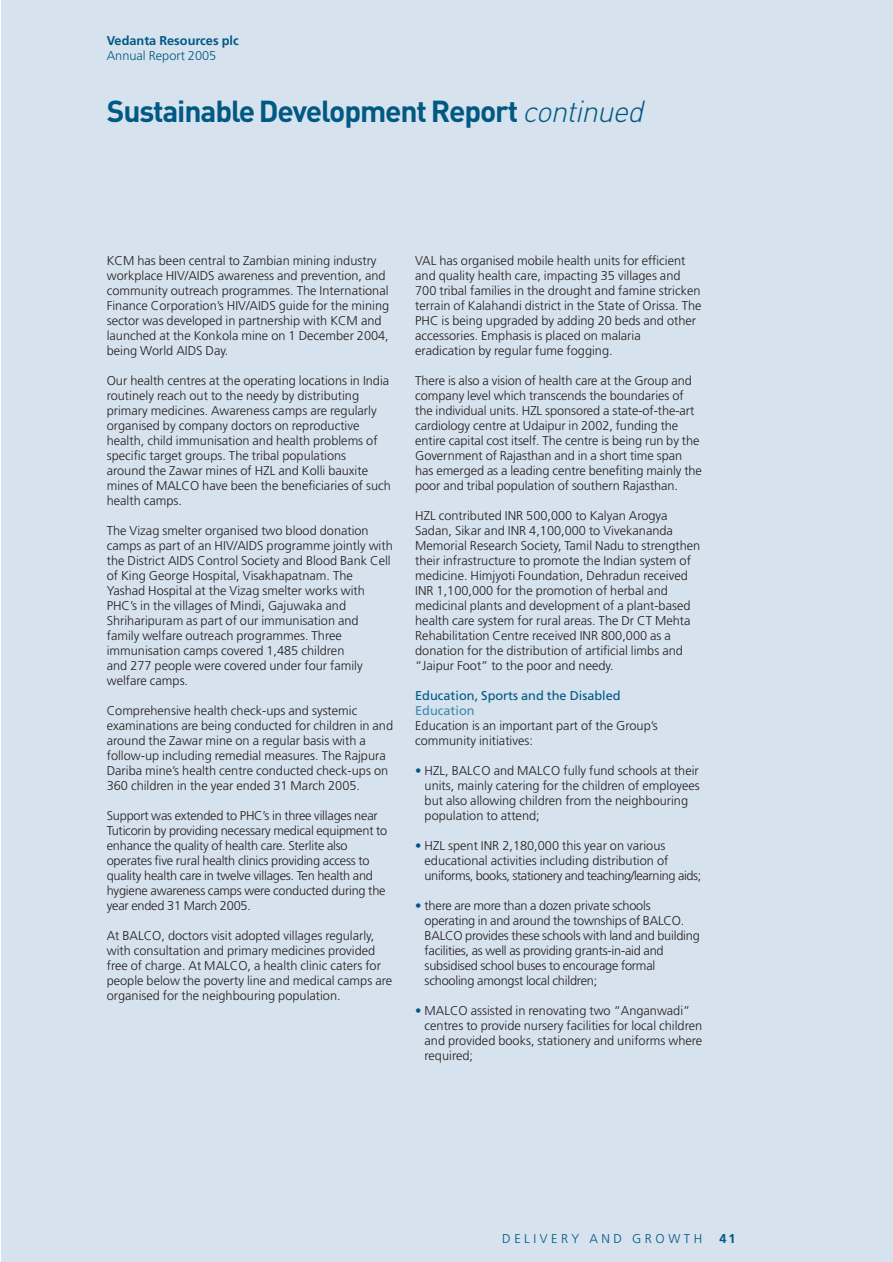
<style>
.page{position:relative;width:893px;height:1262px;background:#fff}
.page>*{position:absolute;margin:0;border:0;box-sizing:border-box;transform-origin:0 0}
.t1{font:700 30px "DIN";letter-spacing:-.04em;color:#005983}
.t2{font:300 12.75px/15px "Frutiger";color:#231f20}
.t3{font:12.75px "Frutiger";color:#005983}
.t4{font:700 12.75px "Frutiger";color:#005983}
.t5{font:300 12.75px "Frutiger";letter-spacing:.265em;color:#005983}
.t6{font:300 12.75px "Frutiger";color:#005983}
.t7{font:12.75px "Frutiger";color:#3e89af}
.s1{font-weight:300;font-style:italic}
.s2{color:#005983}
</style>
<div class="page">
<div style="left:1px;top:0;width:891px;height:1262px;background:#d6e2ed"></div>
<p class="t4" style="left:107px;top:35px;width:133px">Vedanta Resources plc</p>
<p class="t6" style="left:107px;top:50px;width:111px">Annual Report 2005</p>
<h1 class="t1" style="left:107px;top:100px;width:544px">Sustainable Development Report <span class="s1">continued</span></h1>
<p class="t2" style="left:107px;top:254px;width:284px">KCM has been central to Zambian mining industry workplace HIV/AIDS awareness and prevention, and community outreach programmes. The International Finance Corporation’s HIV/AIDS guide for the mining sector was developed in partnership with KCM and launched at the Konkola mine on 1 December 2004, being World AIDS Day.</p>
<p class="t2" style="left:107px;top:374px;width:286px">Our health centres at the operating locations in India routinely reach out to the needy by distributing primary medicines. Awareness camps are regularly organised by company doctors on reproductive health, child immunisation and health problems of specific target groups. The tribal populations<br>around the Zawar mines of HZL and Kolli bauxite mines of MALCO have been the beneficiaries of such health camps.</p>
<p class="t2" style="left:107px;top:524px;width:287px">The Vizag smelter organised two blood donation camps as part of an HIV/AIDS programme jointly with the District AIDS Control Society and Blood Bank Cell of King George Hospital, Visakhapatnam. The Yashad Hospital at the Vizag smelter works with PHC’s in the villages of Mindi, Gajuwaka and Shriharipuram as part of our immunisation and family welfare outreach programmes. Three immunisation camps covered 1,485 children<br>and 277 people were covered under four family welfare camps.</p>
<p class="t2" style="left:107px;top:704px;width:288px">Comprehensive health check-ups and systemic examinations are being conducted for children in and around the Zawar mine on a regular basis with a follow-up including remedial measures. The Rajpura Dariba mine’s health centre conducted check-ups on 360 children in the year ended 31 March 2005.</p>
<p class="t2" style="left:107px;top:809px;width:282px">Support was extended to PHC’s in three villages near Tuticorin by providing necessary medical equipment to enhance the quality of health care. Sterlite also operates five rural health clinics providing access to quality health care in twelve villages. Ten health and hygiene awareness camps were conducted during the year ended 31 March 2005.</p>
<p class="t2" style="left:107px;top:929px;width:287px">At BALCO, doctors visit adopted villages regularly, with consultation and primary medicines provided free of charge. At MALCO, a health clinic caters for people below the poverty line and medical camps are organised for the neighbouring population.</p>
<p class="t2" style="left:415px;top:254px;width:288px">VAL has organised mobile health units for efficient and quality health care, impacting 35 villages and 700 tribal families in the drought and famine stricken terrain of Kalahandi district in the State of Orissa. The PHC is being upgraded by adding 20 beds and other accessories. Emphasis is placed on malaria eradication by regular fume fogging.</p>
<p class="t2" style="left:415px;top:374px;width:288px">There is also a vision of health care at the Group and company level which transcends the boundaries of the individual units. HZL sponsored a state-of-the-art cardiology centre at Udaipur in 2002, funding the entire capital cost itself. The centre is being run by the Government of Rajasthan and in a short time span has emerged as a leading centre benefiting mainly the poor and tribal population of southern Rajasthan.</p>
<p class="t2" style="left:415px;top:509px;width:286px">HZL contributed INR 500,000 to Kalyan Arogya Sadan, Sikar and INR 4,100,000 to Vivekananda Memorial Research Society, Tamil Nadu to strengthen their infrastructure to promote the Indian system of medicine. Himjyoti Foundation, Dehradun received INR 1,100,000 for the promotion of herbal and medicinal plants and development of a plant-based health care system for rural areas. The Dr CT Mehta Rehabilitation Centre received INR 800,000 as a donation for the distribution of artificial limbs and “Jaipur Foot” to the poor and needy.</p>
<p class="t3" style="left:415px;top:690px;width:207px">Education, Sports and the Disabled</p>
<p class="t7" style="left:415px;top:705px;width:61px">Education</p>
<p class="t2" style="left:415px;top:719px;width:244px">Education is an important part of the Group’s community initiatives:</p>
<p class="t2" style="left:424px;top:764px;width:277px;text-indent:-9px"><span class="s2">•</span> HZL, BALCO and MALCO fully fund schools at their units, mainly catering for the children of employees but also allowing children from the neighbouring population to attend;</p>
<p class="t2" style="left:424px;top:839px;width:278px;text-indent:-9px"><span class="s2">•</span> HZL spent INR 2,180,000 this year on various educational activities including distribution of uniforms, books, stationery and teaching/learning aids;</p>
<p class="t2" style="left:424px;top:899px;width:277px;text-indent:-9px"><span class="s2">•</span> there are more than a dozen private schools operating in and around the townships of BALCO.<br>BALCO provides these schools with land and building facilities, as well as providing grants-in-aid and subsidised school buses to encourage formal schooling amongst local children;</p>
<p class="t2" style="left:424px;top:1004px;width:279px;text-indent:-9px"><span class="s2">•</span> MALCO assisted in renovating two “Anganwadi” centres to provide nursery facilities for local children and provided books, stationery and uniforms where required;</p>
<p class="t5" style="left:502px;top:1233px;width:201px">DELIVERY AND GROWTH</p>
<p class="t4" style="left:719px;top:1233px;width:18px">41</p>
</div>
